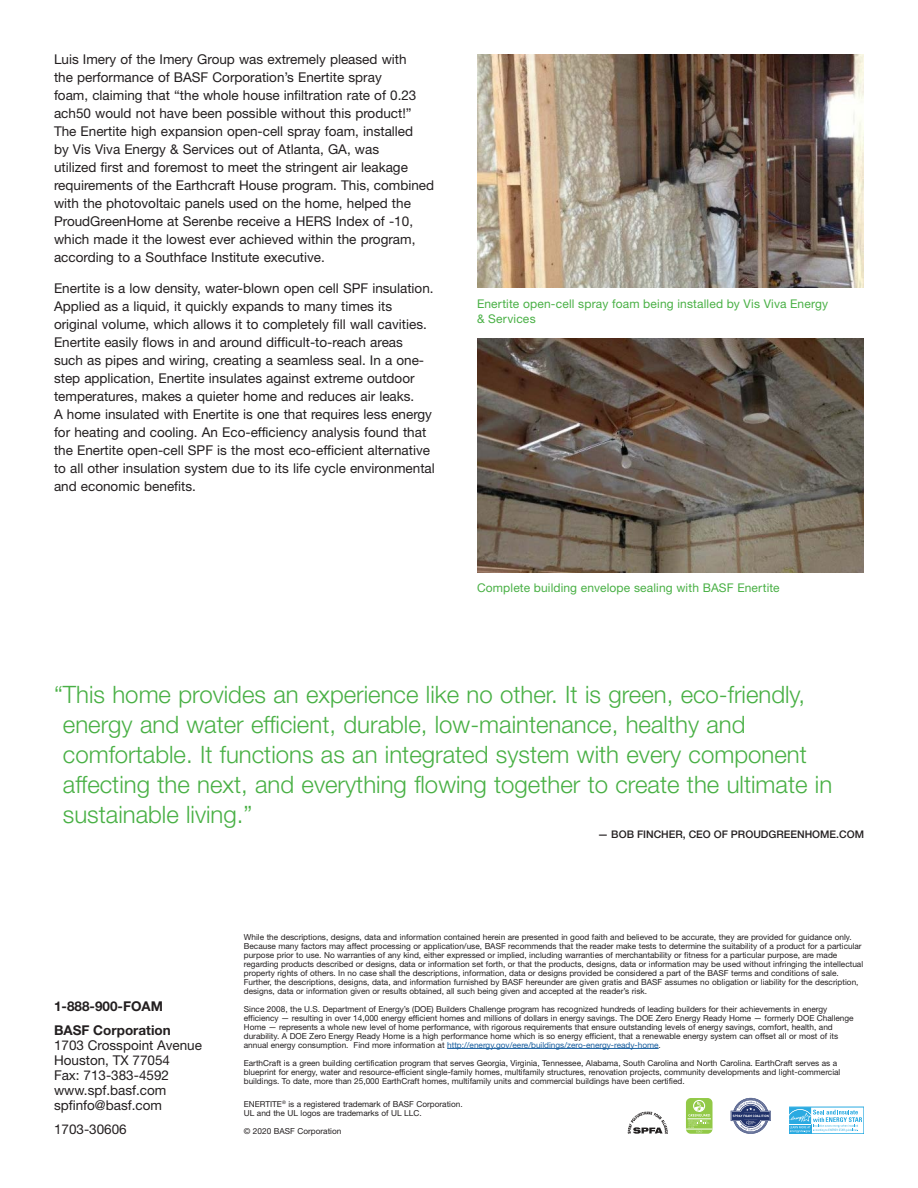
<style>
.page{position:relative;width:918px;height:1188px;background:#fff}
.page>*{position:absolute;margin:0;border:0;box-sizing:border-box;transform-origin:0 0}
.t1{font:300 24px/30px "Helvetica Neue LT Std";color:#49b045}
.SS_body_copy{font:13.5px/18px "Helvetica Neue LT Std";color:#231f20}
.t2{font:700 13.5px "Helvetica Neue LT Std";color:#231f20}
.SS_body_copy-2{font:12px/15px "Helvetica Neue LT Std";letter-spacing:.015em;color:#49b045}
.t3{font:500 10.5px "Helvetica Neue LT Std";color:#231f20}
.t4{font:8.25px/9px "Helvetica Neue LT Std";color:#231f20}
.s1{font-weight:700}
.s2{color:#175d9e}
</style>
<div class="page">
<img style="left:477px;top:54px;width:387px;height:234px">
<img style="left:477px;top:339px;width:387px;height:234px">
<svg style="left:628px;top:1111px;width:40px;height:23px"></svg>
<svg style="left:686px;top:1098px;width:27px;height:36px"></svg>
<svg style="left:686px;top:1100px;width:27px;height:32px"></svg>
<svg style="left:731px;top:1098px;width:40px;height:36px"></svg>
<svg style="left:789px;top:1107px;width:75px;height:27px"></svg>
<hr style="left:447px;top:1048px;width:212px;height:1px;background:#175d9e">
<p class="SS_body_copy" style="left:54px;top:50px;width:382px">Luis Imery of the Imery Group was extremely pleased with<br>the performance of BASF Corporation’s Enertite spray<br>foam, claiming that “the whole house infiltration rate of 0.23 ach50 would not have been possible without this product!” The Enertite high expansion open-cell spray foam, installed<br>by Vis Viva Energy &amp; Services out of Atlanta, GA, was<br>utilized first and foremost to meet the stringent air leakage requirements of the Earthcraft House program. This, combined with the photovoltaic panels used on the home, helped the ProudGreenHome at Serenbe receive a HERS Index of -10, which made it the lowest ever achieved within the program, according to a Southface Institute executive.</p>
<p class="SS_body_copy" style="left:54px;top:279px;width:382px">Enertite is a low density, water-blown open cell SPF insulation.<br>Applied as a liquid, it quickly expands to many times its original volume, which allows it to completely fill wall cavities.<br>Enertite easily flows in and around difficult-to-reach areas such as pipes and wiring, creating a seamless seal. In a one&shy;step application, Enertite insulates against extreme outdoor temperatures, makes a quieter home and reduces air leaks.<br>A home insulated with Enertite is one that requires less energy for heating and cooling. An Eco-efficiency analysis found that the Enertite open-cell SPF is the most eco-efficient alternative to all other insulation system due to its life cycle environmental and economic benefits.</p>
<p class="SS_body_copy-2" style="left:477px;top:296px;width:353px">Enertite open-cell spray foam being installed by Vis Viva Energy &amp; Services</p>
<p class="SS_body_copy-2" style="left:477px;top:580px;width:304px">Complete building envelope sealing with BASF Enertite</p>
<p class="t1" style="left:63px;top:679px;width:771px;text-indent:-9px">“This home provides an experience like no other. It is green, eco-friendly, energy and water efficient, durable, low-maintenance, healthy and comfortable. It functions as an integrated system with every component affecting the next, and everything flowing together to create the ultimate in sustainable living.”</p>
<p class="t3" style="left:598px;top:828px;width:268px">— BOB FINCHER, CEO OF PROUDGREENHOME.COM</p>
<p class="t2" style="left:54px;top:998px;width:111px">1-888-900-FOAM</p>
<p class="SS_body_copy" style="left:54px;top:1023px;width:150px;line-height:15px"><span class="s1">BASF Corporation<br></span>1703 Crosspoint Avenue<br>Houston, TX 77054<br>Fax: 713-383-4592 www.spf.basf.com spfinfo@basf.com</p>
<p class="SS_body_copy" style="left:54px;top:1120px;width:74px">1703-30606</p>
<p class="t4" style="left:244px;top:932px;width:621px">While the descriptions, designs, data and information contained herein are presented in good faith and believed to be accurate, they are provided for guidance only.<br>Because many factors may affect processing or application/use, BASF recommends that the reader make tests to determine the suitability of a product for a particular purpose prior to use. No warranties of any kind, either expressed or implied, including warranties of merchantability or fitness for a particular purpose, are made regarding products described or designs, data or information set forth, or that the products, designs, data or information may be used without infringing the intellectual property rights of others. In no case shall the descriptions, information, data or designs provided be considered a part of the BASF terms and conditions of sale.<br>Further, the descriptions, designs, data, and information furnished by BASF hereunder are given gratis and BASF assumes no obligation or liability for the description, designs, data or information given or results obtained, all such being given and accepted at the reader’s risk.</p>
<p class="t4" style="left:244px;top:1004px;width:611px">Since 2008, the U.S. Department of Energy’s (DOE) Builders Challenge program has recognized hundreds of leading builders for their achievements in energy efficiency — resulting in over 14,000 energy efficient homes and millions of dollars in energy savings. The DOE Zero Energy Ready Home — formerly DOE Challenge Home — represents a whole new level of home performance, with rigorous requirements that ensure outstanding levels of energy savings, comfort, health, and durability. A DOE Zero Energy Ready Home is a high performance home which is so energy efficient, that a renewable energy system can offset all or most of its annual energy consumption. Find more information at <span class="s2">http://energy.gov/eere/buildings/zero-energy-ready-home</span>.</p>
<p class="t4" style="left:244px;top:1058px;width:598px">EarthCraft is a green building certification program that serves Georgia, Virginia, Tennessee, Alabama, South Carolina and North Carolina. EarthCraft serves as a blueprint for energy, water and resource-efficient single-family homes, multifamily structures, renovation projects, community developments and light-commercial buildings. To date, more than 25,000 EarthCraft homes, multifamily units and commercial buildings have been certified.</p>
<p class="t4" style="left:244px;top:1099px;width:220px">ENERTITE<sup>®</sup> is a registered trademark of BASF Corporation.<br>UL and the UL logos are trademarks of UL LLC.</p>
<p class="t4" style="left:244px;top:1126px;width:99px">© 2020 BASF Corporation</p>
</div>
